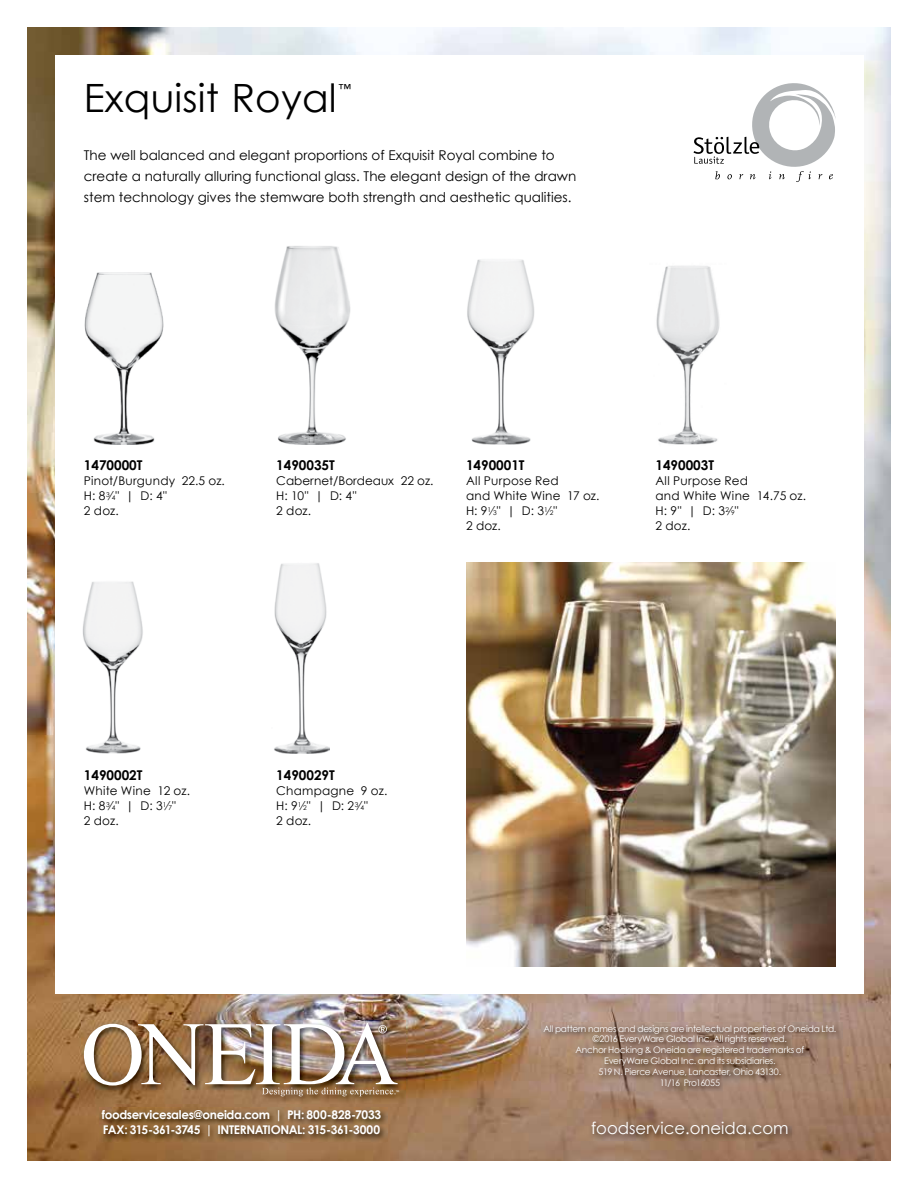
<style>
.page{position:relative;width:918px;height:1188px;background:#fff}
.page>*{position:absolute;margin:0;border:0;box-sizing:border-box;transform-origin:0 0}
.t1{font:39px "Century Gothic";letter-spacing:.005em;color:#000}
.t2{font:16.5px "Century Gothic";color:#fff}
.t3{font:13.5px/21px "Century Gothic";color:#000}
.t4{font:700 13.5px "Century Gothic";color:#000}
.t5{font:12.3px "Century Gothic";color:#000}
.t6{font:12px/15px "Century Gothic";letter-spacing:.015em;color:#000}
.t7{font:700 12px/15px "Century Gothic";letter-spacing:-.03em;color:#fff}
.t8{font:9px/10.8px "Century Gothic";letter-spacing:-.02em;color:#fff;text-align:center}
.s1{font-size:6.6px}
</style>
<div class="page">
<img style="left:27px;top:27px;width:864px;height:1134px">
<div style="left:55px;top:55px;width:808px;height:939px;background:#fff"></div>
<img style="left:542px;top:1022px;width:301px;height:118px">
<img style="left:99px;top:1108px;width:288px;height:35px">
<img style="left:81px;top:1020px;width:325px;height:83px">
<img style="left:84px;top:1023px;width:315px;height:73px">
<svg style="left:694px;top:83px;width:142px;height:99px"></svg>
<img style="left:467px;top:259px;width:68px;height:185px">
<img style="left:656px;top:265px;width:64px;height:180px">
<img style="left:274px;top:563px;width:55px;height:191px">
<img style="left:82px;top:581px;width:61px;height:173px">
<img style="left:274px;top:246px;width:77px;height:198px">
<img style="left:84px;top:273px;width:80px;height:171px">
<img style="left:466px;top:563px;width:369px;height:403px">
<h1 class="t1" style="left:84px;top:75px;width:254px">Exquisit Royal</h1>
<p class="t5" style="left:339px;top:81px;width:14px">™</p>
<p class="t3" style="left:84px;top:145px;width:494px">The well balanced and elegant proportions of Exquisit Royal combine to create a naturally alluring functional glass. The elegant design of the drawn stem technology gives the stemware both strength and aesthetic qualities.</p>
<p class="t4" style="left:84px;top:457px;width:60px">1470000T</p>
<p class="t6" style="left:84px;top:473px;width:142px">Pinot/Burgundy 22.5 oz.<br>H: 8<sup>3</sup>⁄<span class="s1">4</span>" | D: 4"<br>2 doz.</p>
<p class="t4" style="left:276px;top:457px;width:60px">1490035T</p>
<p class="t6" style="left:276px;top:473px;width:159px">Cabernet/Bordeaux 22 oz.<br>H: 10" | D: 4"<br>2 doz.</p>
<p class="t4" style="left:466px;top:457px;width:60px">1490001T</p>
<p class="t6" style="left:466px;top:473px;width:135px">All Purpose Red<br>and White Wine 17 oz.<br>H: 9<sup>1</sup>⁄<span class="s1">3</span>" | D: 3<sup>1</sup>⁄<span class="s1">2</span>"<br>2 doz.</p>
<p class="t4" style="left:655px;top:457px;width:60px">1490003T</p>
<p class="t6" style="left:655px;top:473px;width:152px">All Purpose Red<br>and White Wine 14.75 oz.<br>H: 9" | D: 3<sup>2</sup>⁄<span class="s1">9</span>"<br>2 doz.</p>
<p class="t4" style="left:84px;top:767px;width:60px">1490002T</p>
<p class="t6" style="left:84px;top:783px;width:108px">White Wine 12 oz.<br>H: 8<sup>3</sup>⁄<span class="s1">4</span>" | D: 3<sup>1</sup>⁄<span class="s1">7</span>"<br>2 doz.</p>
<p class="t4" style="left:276px;top:767px;width:60px">1490029T</p>
<p class="t6" style="left:276px;top:783px;width:113px">Champagne 9 oz.<br>H: 9<sup>1</sup>⁄<span class="s1">2</span>" | D: 2<sup>3</sup>⁄<span class="s1">4</span>"<br>2 doz.</p>
<p class="t7" style="left:102px;top:1107px;width:281px">foodservicesales@oneida.com | PH: 800-828-7033<br>FAX: 315-361-3745 | INTERNATIONAL: 315-361-3000</p>
<p class="t8" style="left:543px;top:1023px;width:295px">All pattern names and designs are intellectual properties of Oneida Ltd. ©2016 EveryWare Global Inc. All rights reserved.<br>Anchor Hocking &amp; Oneida are registered trademarks of<br>EveryWare Global Inc. and its subsidiaries.<br>519 N. Pierce Avenue, Lancaster, Ohio 43130.<br>11/16 Pro16055</p>
<h2 class="t2" style="left:591px;top:1118px;width:199px">foodservice.oneida.com</h2>
</div>
